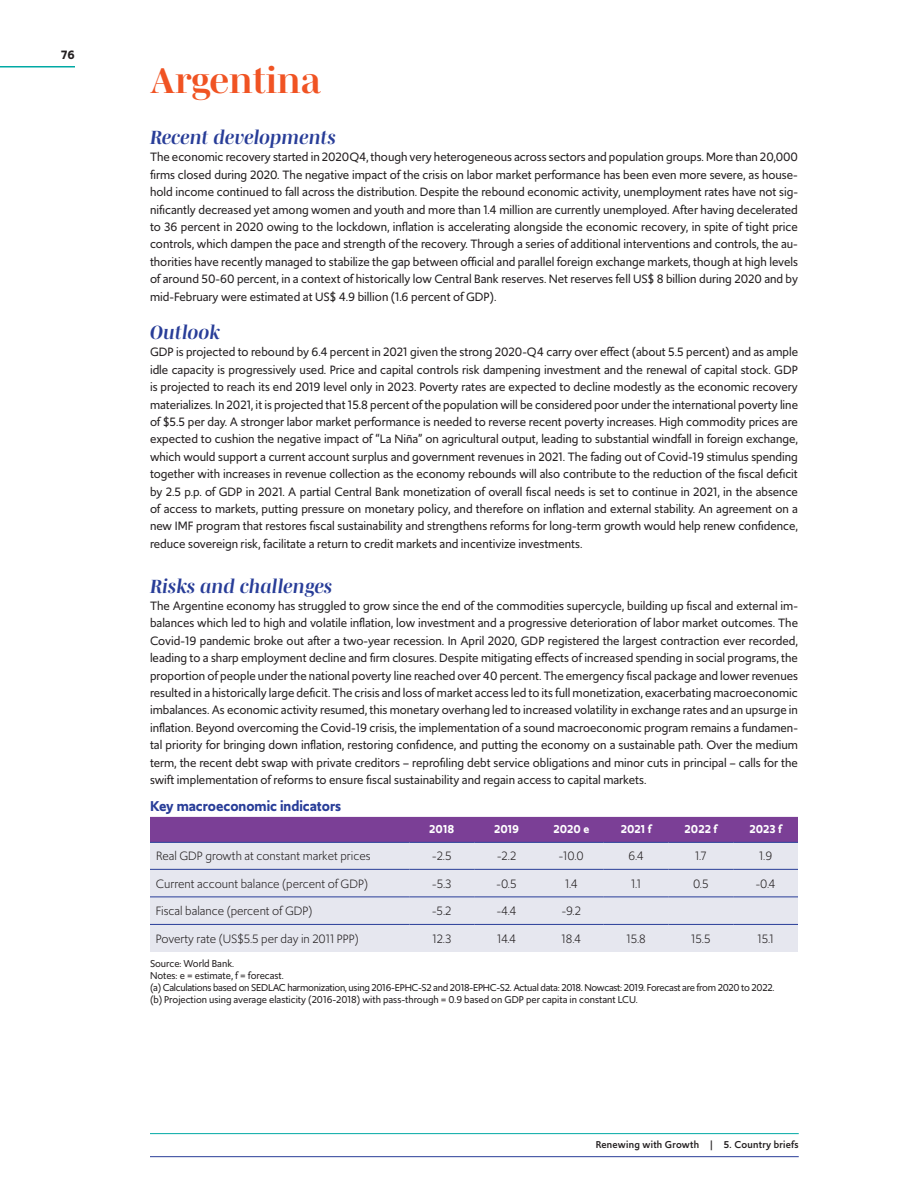
<style>
.page{position:relative;width:918px;height:1188px;background:#fff}
.page>*{position:absolute;margin:0;border:0;box-sizing:border-box;transform-origin:0 0}
.t1{font:700 36px "Mencken Std Head";color:#f05323}
.t2{font:italic 700 19.5px "Mencken Std Head";color:#283d98}
.t3{font:600 15px "Upgrade";color:#283d98}
.t4{font:12.75px/17.4px "Upgrade";color:#231f20;text-align:justify}
.t5{font:12.75px "Upgrade";color:#231f20}
.t6{font:600 12.75px "Upgrade";color:#231f20}
.t7{font:600 12px "Upgrade";color:#fff}
.t8{font:10.5px/12px "Upgrade";letter-spacing:-.015em;color:#231f20}
.t9{font:500 10.5px "Upgrade";letter-spacing:.025em;color:#231f20}
</style>
<div class="page">
<hr style="left:0;top:66px;width:75px;height:2px;background:#00a9a4">
<hr style="left:150px;top:1156px;width:649px;height:1px;background:#283d98">
<hr style="left:150px;top:1133px;width:649px;height:1px;background:#00a9a4">
<div style="left:150px;top:817px;width:648px;height:25px;background:#7b3f96"></div>
<div style="left:150px;top:843px;width:648px;height:109px;background:#e6e7ef"></div>
<hr style="left:150px;top:842px;width:260px;height:1px;background:#283d98">
<hr style="left:410px;top:842px;width:64px;height:1px;background:#283d98">
<hr style="left:474px;top:842px;width:65px;height:1px;background:#283d98">
<hr style="left:539px;top:842px;width:65px;height:1px;background:#283d98">
<hr style="left:604px;top:842px;width:65px;height:1px;background:#283d98">
<hr style="left:668px;top:842px;width:65px;height:1px;background:#283d98">
<hr style="left:733px;top:842px;width:65px;height:1px;background:#283d98">
<hr style="left:150px;top:869px;width:260px;height:1px;background:#283d98">
<hr style="left:410px;top:869px;width:64px;height:1px;background:#283d98">
<hr style="left:474px;top:869px;width:65px;height:1px;background:#283d98">
<hr style="left:539px;top:869px;width:65px;height:1px;background:#283d98">
<hr style="left:604px;top:869px;width:65px;height:1px;background:#283d98">
<hr style="left:668px;top:869px;width:65px;height:1px;background:#283d98">
<hr style="left:733px;top:869px;width:65px;height:1px;background:#283d98">
<hr style="left:150px;top:897px;width:260px;height:1px;background:#283d98">
<hr style="left:410px;top:897px;width:64px;height:1px;background:#283d98">
<hr style="left:474px;top:897px;width:65px;height:1px;background:#283d98">
<hr style="left:539px;top:897px;width:65px;height:1px;background:#283d98">
<hr style="left:604px;top:897px;width:65px;height:1px;background:#283d98">
<hr style="left:668px;top:897px;width:65px;height:1px;background:#283d98">
<hr style="left:733px;top:897px;width:65px;height:1px;background:#283d98">
<hr style="left:150px;top:924px;width:260px;height:1px;background:#283d98">
<hr style="left:410px;top:924px;width:64px;height:1px;background:#283d98">
<hr style="left:474px;top:924px;width:65px;height:1px;background:#283d98">
<hr style="left:539px;top:924px;width:65px;height:1px;background:#283d98">
<hr style="left:604px;top:924px;width:65px;height:1px;background:#283d98">
<hr style="left:668px;top:924px;width:65px;height:1px;background:#283d98">
<hr style="left:733px;top:924px;width:65px;height:1px;background:#283d98">
<p class="t6" style="left:61px;top:46px;width:16px">76</p>
<h1 class="t1" style="left:150px;top:60px;width:173px">Argentina</h1>
<h2 class="t2" style="left:150px;top:126px;width:188px">Recent developments</h2>
<p class="t4" style="left:150px;top:148px;width:650px">The economic recovery started in 2020Q4, though very heterogeneous across sectors and population groups. More than 20,000 firms closed during 2020. The negative impact of the crisis on labor market performance has been even more severe, as house&shy;hold income continued to fall across the distribution. Despite the rebound economic activity, unemployment rates have not sig&shy;nificantly decreased yet among women and youth and more than 1.4 million are currently unemployed. After having decelerated to 36 percent in 2020 owing to the lockdown, inflation is accelerating alongside the economic recovery, in spite of tight price controls, which dampen the pace and strength of the recovery. Through a series of additional interventions and controls, the au&shy;thorities have recently managed to stabilize the gap between official and parallel foreign exchange markets, though at high levels of around 50-60 percent, in a context of historically low Central Bank reserves. Net reserves fell US$ 8 billion during 2020 and by mid-February were estimated at US$ 4.9 billion (1.6 percent of GDP).</p>
<h2 class="t2" style="left:150px;top:321px;width:71px">Outlook</h2>
<p class="t4" style="left:150px;top:343px;width:650px">GDP is projected to rebound by 6.4 percent in 2021 given the strong 2020-Q4 carry over effect (about 5.5 percent) and as ample idle capacity is progressively used. Price and capital controls risk dampening investment and the renewal of capital stock. GDP is projected to reach its end 2019 level only in 2023. Poverty rates are expected to decline modestly as the economic recovery materializes. In 2021, it is projected that 15.8 percent of the population will be considered poor under the international poverty line of $5.5 per day. A stronger labor market performance is needed to reverse recent poverty increases. High commodity prices are expected to cushion the negative impact of “La Niña” on agricultural output, leading to substantial windfall in foreign exchange, which would support a current account surplus and government revenues in 2021. The fading out of Covid-19 stimulus spending together with increases in revenue collection as the economy rebounds will also contribute to the reduction of the fiscal deficit by 2.5 p.p. of GDP in 2021. A partial Central Bank monetization of overall fiscal needs is set to continue in 2021, in the absence of access to markets, putting pressure on monetary policy, and therefore on inflation and external stability. An agreement on a new IMF program that restores fiscal sustainability and strengthens reforms for long-term growth would help renew confidence, reduce sovereign risk, facilitate a return to credit markets and incentivize investments.</p>
<h2 class="t2" style="left:150px;top:575px;width:184px">Risks and challenges</h2>
<p class="t4" style="left:150px;top:597px;width:650px">The Argentine economy has struggled to grow since the end of the commodities supercycle, building up fiscal and external im&shy;balances which led to high and volatile inflation, low investment and a progressive deterioration of labor market outcomes. The Covid-19 pandemic broke out after a two-year recession. In April 2020, GDP registered the largest contraction ever recorded, leading to a sharp employment decline and firm closures. Despite mitigating effects of increased spending in social programs, the proportion of people under the national poverty line reached over 40 percent. The emergency fiscal package and lower revenues resulted in a historically large deficit. The crisis and loss of market access led to its full monetization, exacerbating macroeconomic imbalances. As economic activity resumed, this monetary overhang led to increased volatility in exchange rates and an upsurge in inflation. Beyond overcoming the Covid-19 crisis, the implementation of a sound macroeconomic program remains a fundamen&shy;tal priority for bringing down inflation, restoring confidence, and putting the economy on a sustainable path. Over the medium term, the recent debt swap with private creditors – reprofiling debt service obligations and minor cuts in principal – calls for the swift implementation of reforms to ensure fiscal sustainability and regain access to capital markets.</p>
<p class="t3" style="left:150px;top:796px;width:193px">Key macroeconomic indicators</p>
<p class="t7" style="left:429px;top:821px;width:27px">2018</p>
<p class="t7" style="left:494px;top:821px;width:27px">2019</p>
<p class="t7" style="left:553px;top:821px;width:37px">2020 e</p>
<p class="t7" style="left:621px;top:821px;width:32px">2021 f</p>
<p class="t7" style="left:685px;top:821px;width:34px">2022 f</p>
<p class="t7" style="left:749px;top:821px;width:34px">2023 f</p>
<p class="t5" style="left:156px;top:848px;width:216px">Real GDP growth at constant market prices</p>
<p class="t5" style="left:432px;top:848px;width:21px">-2.5</p>
<p class="t5" style="left:497px;top:848px;width:21px">-2.2</p>
<p class="t5" style="left:559px;top:848px;width:27px">-10.0</p>
<p class="t5" style="left:629px;top:848px;width:17px">6.4</p>
<p class="t5" style="left:695px;top:848px;width:13px">1.7</p>
<p class="t5" style="left:759px;top:848px;width:15px">1.9</p>
<p class="t5" style="left:156px;top:875px;width:214px">Current account balance (percent of GDP)</p>
<p class="t5" style="left:432px;top:875px;width:21px">-5.3</p>
<p class="t5" style="left:497px;top:875px;width:21px">-0.5</p>
<p class="t5" style="left:565px;top:875px;width:14px">1.4</p>
<p class="t5" style="left:631px;top:875px;width:11px">1.1</p>
<p class="t5" style="left:693px;top:875px;width:17px">0.5</p>
<p class="t5" style="left:756px;top:875px;width:21px">-0.4</p>
<p class="t5" style="left:156px;top:903px;width:158px">Fiscal balance (percent of GDP)</p>
<p class="t5" style="left:432px;top:903px;width:21px">-5.2</p>
<p class="t5" style="left:497px;top:903px;width:21px">-4.4</p>
<p class="t5" style="left:562px;top:903px;width:21px">-9.2</p>
<p class="t5" style="left:156px;top:930px;width:204px">Poverty rate (US$5.5 per day in 2011 PPP)</p>
<p class="t5" style="left:432px;top:930px;width:20px">12.3</p>
<p class="t5" style="left:497px;top:930px;width:21px">14.4</p>
<p class="t5" style="left:562px;top:930px;width:21px">18.4</p>
<p class="t5" style="left:626px;top:930px;width:21px">15.8</p>
<p class="t5" style="left:691px;top:930px;width:21px">15.5</p>
<p class="t5" style="left:757px;top:930px;width:18px">15.1</p>
<p class="t8" style="left:150px;top:957px;width:626px">Source: World Bank.<br>Notes: e = estimate, f = forecast.<br>(a) Calculations based on SEDLAC harmonization, using 2016-EPHC-S2 and 2018-EPHC-S2. Actual data: 2018. Nowcast: 2019. Forecast are from 2020 to 2022. (b) Projection using average elasticity (2016-2018) with pass-through = 0.9 based on GDP per capita in constant LCU.</p>
<p class="t9" style="left:596px;top:1138px;width:205px">Renewing with Growth | 5. Country briefs</p>
</div>
